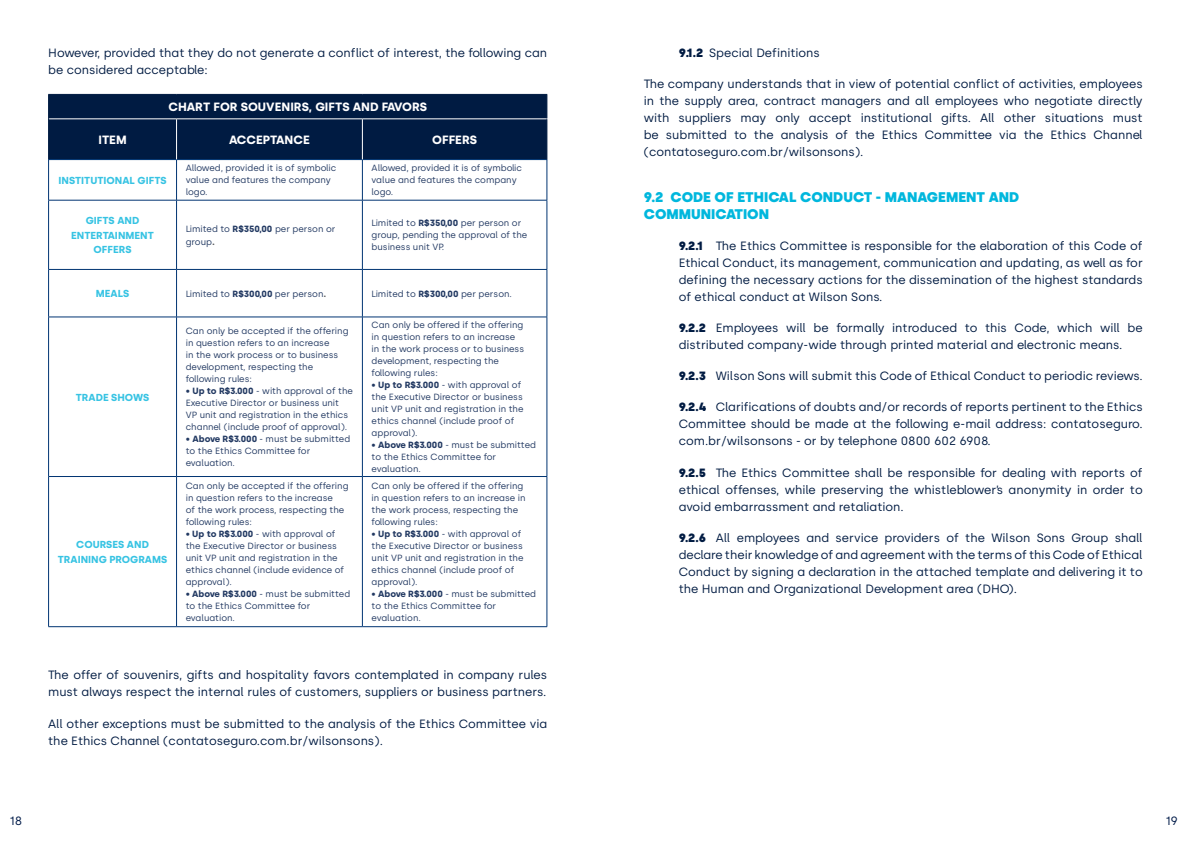
<style>
.page{position:relative;width:1191px;height:842px;background:#fff}
.page>*{position:absolute;margin:0;border:0;box-sizing:border-box;transform-origin:0 0}
._2_1{font:900 14px/17px "Silka";color:#00b7dd}
.TXT{font:12px/17px "Silka";color:#001b42;text-align:justify}
.t1{font:700 12px "Silka";color:#fff}
.t2{font:12px "Silka";color:#001b49}
.t3{font:700 10.1px/14.8px "Silka";color:#37c3e3;text-align:center}
.t4{font:9px/12px "Silka";color:#223962}
.s1{font-weight:900}
.s2{font-weight:700}
.s3{font-family:"Graphik";font-weight:500;font-size:10px;color:#57595b}
</style>
<div class="page">
<hr style="left:48px;top:160px;width:1px;height:40px;background:#003472">
<hr style="left:176px;top:160px;width:1px;height:40px;background:#003472">
<hr style="left:362px;top:160px;width:1px;height:40px;background:#003472">
<hr style="left:546px;top:160px;width:1px;height:40px;background:#003472">
<hr style="left:48px;top:200px;width:128px;height:1px;background:#003472">
<hr style="left:48px;top:200px;width:1px;height:69px;background:#003472">
<hr style="left:176px;top:200px;width:186px;height:1px;background:#003472">
<hr style="left:176px;top:200px;width:1px;height:69px;background:#003472">
<hr style="left:362px;top:200px;width:185px;height:1px;background:#003472">
<hr style="left:362px;top:200px;width:1px;height:69px;background:#003472">
<hr style="left:546px;top:200px;width:1px;height:69px;background:#003472">
<hr style="left:48px;top:269px;width:128px;height:1px;background:#003472">
<hr style="left:48px;top:270px;width:1px;height:47px;background:#003472">
<hr style="left:176px;top:269px;width:186px;height:1px;background:#003472">
<hr style="left:176px;top:270px;width:1px;height:47px;background:#003472">
<hr style="left:362px;top:269px;width:185px;height:1px;background:#003472">
<hr style="left:362px;top:270px;width:1px;height:47px;background:#003472">
<hr style="left:546px;top:270px;width:1px;height:47px;background:#003472">
<hr style="left:48px;top:317px;width:128px;height:1px;background:#003472">
<hr style="left:48px;top:317px;width:1px;height:159px;background:#003472">
<hr style="left:176px;top:317px;width:186px;height:1px;background:#003472">
<hr style="left:176px;top:317px;width:1px;height:159px;background:#003472">
<hr style="left:362px;top:317px;width:185px;height:1px;background:#003472">
<hr style="left:362px;top:317px;width:1px;height:159px;background:#003472">
<hr style="left:546px;top:317px;width:1px;height:159px;background:#003472">
<hr style="left:48px;top:476px;width:128px;height:1px;background:#003472">
<hr style="left:48px;top:477px;width:1px;height:149px;background:#003472">
<hr style="left:176px;top:476px;width:186px;height:1px;background:#003472">
<hr style="left:176px;top:477px;width:1px;height:149px;background:#003472">
<hr style="left:362px;top:476px;width:185px;height:1px;background:#003472">
<hr style="left:362px;top:477px;width:1px;height:149px;background:#003472">
<hr style="left:546px;top:477px;width:1px;height:149px;background:#003472">
<hr style="left:48px;top:626px;width:128px;height:1px;background:#003472">
<hr style="left:176px;top:626px;width:186px;height:1px;background:#003472">
<hr style="left:362px;top:626px;width:185px;height:1px;background:#003472">
<div style="left:48px;top:94px;width:499px;height:66px;background:#001b42"></div>
<hr style="left:48px;top:119px;width:1px;height:40px;background:#001b42">
<hr style="left:546px;top:119px;width:1px;height:40px;background:#001b42">
<p class="TXT" style="left:48px;top:44px;width:500px">However, provided that they do not generate a conflict of interest, the following can be considered acceptable:</p>
<p class="TXT" style="left:678px;top:44px;width:143px"><span class="s1">9.1.2</span> Special Definitions</p>
<p class="TXT" style="left:643px;top:76px;width:500px">The company understands that in view of potential conflict of activities, employees in the supply area, contract managers and all employees who negotiate directly with suppliers may only accept institutional gifts. All other situations must be submitted to the analysis of the Ethics Committee via the Ethics Channel (contatoseguro.com.br/wilsonsons).</p>
<p class="_2_1" style="left:643px;top:188px;width:377px">9.2 CODE OF ETHICAL CONDUCT - MANAGEMENT AND<br>COMMUNICATION</p>
<p class="TXT" style="left:678px;top:237px;width:465px"><span class="s1">9.2.1</span> The Ethics Committee is responsible for the elaboration of this Code of Ethical Conduct, its management, communication and updating, as well as for defining the necessary actions for the dissemination of the highest standards of ethical conduct at Wilson Sons.</p>
<p class="TXT" style="left:678px;top:319px;width:465px"><span class="s1">9.2.2</span> Employees will be formally introduced to this Code, which will be distributed company-wide through printed material and electronic means.</p>
<p class="TXT" style="left:678px;top:368px;width:465px"><span class="s1">9.2.3</span> Wilson Sons will submit this Code of Ethical Conduct to periodic reviews.</p>
<p class="TXT" style="left:678px;top:399px;width:465px"><span class="s1">9.2.4</span> Clarifications of doubts and/or records of reports pertinent to the Ethics Committee should be made at the following e-mail address: contatoseguro. com.br/wilsonsons - or by telephone 0800 602 6908.</p>
<p class="TXT" style="left:678px;top:464px;width:465px"><span class="s1">9.2.5</span> The Ethics Committee shall be responsible for dealing with reports of ethical offenses, while preserving the whistleblower’s anonymity in order to avoid embarrassment and retaliation.</p>
<p class="TXT" style="left:678px;top:529px;width:465px"><span class="s1">9.2.6</span> All employees and service providers of the Wilson Sons Group shall declare their knowledge of and agreement with the terms of this Code of Ethical Conduct by signing a declaration in the attached template and delivering it to the Human and Organizational Development area (DHO).</p>
<p class="t1" style="left:168px;top:100px;width:260px">CHART FOR SOUVENIRS, GIFTS AND FAVORS</p>
<p class="t1" style="left:98px;top:132px;width:30px">ITEM</p>
<p class="t1" style="left:229px;top:132px;width:82px">ACCEPTANCE</p>
<p class="t1" style="left:432px;top:132px;width:46px">OFFERS</p>
<p class="t3" style="left:58px;top:173px;width:110px">INSTITUTIONAL GIFTS</p>
<p class="t4" style="left:186px;top:162px;width:152px">Allowed, provided it is of symbolic value and features the company logo.</p>
<p class="t4" style="left:371px;top:162px;width:152px">Allowed, provided it is of symbolic value and features the company logo.</p>
<p class="t3" style="left:71px;top:213px;width:84px">GIFTS AND<br>ENTERTAINMENT<br>OFFERS</p>
<p class="t4" style="left:186px;top:222px;width:151px;line-height:13px">Limited to <span class="s2">R$350,00</span> per person or group<span class="s3">.</span></p>
<p class="t4" style="left:371px;top:217px;width:157px">Limited to <span class="s2">R$350,00</span> per person or group, pending the approval of the business unit VP.</p>
<p class="t3" style="left:96px;top:286px;width:35px">MEALS</p>
<p class="t4" style="left:186px;top:288px;width:142px">Limited to <span class="s2">R$300,00</span> per person<span class="s3">.</span></p>
<p class="t4" style="left:371px;top:287px;width:142px">Limited to <span class="s2">R$300,00</span> per person.</p>
<p class="t4" style="left:371px;top:319px;width:154px">Can only be offered if the offering in question refers to an increase in the work process or to business development, respecting the following rules:</p>
<p class="t4" style="left:371px;top:379px;width:153px"><span class="s2">• Up to R$3.000</span> - with approval of the Executive Director or business unit VP unit and registration in the ethics channel (include proof of approval).</p>
<p class="t4" style="left:371px;top:439px;width:166px"><span class="s2">• Above R$3.000</span> - must be submitted to the Ethics Committee for evaluation.</p>
<p class="t4" style="left:186px;top:325px;width:164px">Can only be accepted if the offering in question refers to an increase<br>in the work process or to business development, respecting the following rules:</p>
<p class="t4" style="left:186px;top:385px;width:169px">• <span class="s2">Up to R$3.000</span> - with approval of the Executive Director or business unit<br>VP unit and registration in the ethics channel (include proof of approval).</p>
<p class="t4" style="left:186px;top:433px;width:166px">• <span class="s2">Above R$3.000</span> - must be submitted to the Ethics Committee for evaluation.</p>
<p class="t3" style="left:76px;top:390px;width:75px">TRADE SHOWS</p>
<p class="t4" style="left:186px;top:480px;width:164px">Can only be accepted if the offering in question refers to the increase<br>of the work process, respecting the following rules:</p>
<p class="t4" style="left:186px;top:528px;width:160px"><span class="s2">• Up to R$3.000</span> - with approval of the Executive Director or business unit VP unit and registration in the ethics channel (include evidence of approval).</p>
<p class="t4" style="left:186px;top:588px;width:166px"><span class="s2">• Above R$3.000</span> - must be submitted to the Ethics Committee for evaluation.</p>
<p class="t4" style="left:371px;top:480px;width:155px">Can only be offered if the offering in question refers to an increase in the work process, respecting the following rules:</p>
<p class="t4" style="left:371px;top:528px;width:153px"><span class="s2">• Up to R$3.000</span> - with approval of the Executive Director or business unit VP unit and registration in the ethics channel (include proof of approval).</p>
<p class="t4" style="left:371px;top:588px;width:166px"><span class="s2">• Above R$3.000</span> - must be submitted to the Ethics Committee for evaluation.</p>
<p class="t3" style="left:58px;top:537px;width:111px">COURSES AND<br>TRAINING PROGRAMS</p>
<p class="TXT" style="left:48px;top:667px;width:500px">The offer of souvenirs, gifts and hospitality favors contemplated in company rules must always respect the internal rules of customers, suppliers or business partners.</p>
<p class="TXT" style="left:48px;top:715px;width:500px">All other exceptions must be submitted to the analysis of the Ethics Committee via the Ethics Channel (contatoseguro.com.br/wilsonsons).</p>
<p class="t2" style="left:9px;top:813px;width:14px">18</p>
<p class="t2" style="left:1165px;top:814px;width:14px">19</p>
</div>
